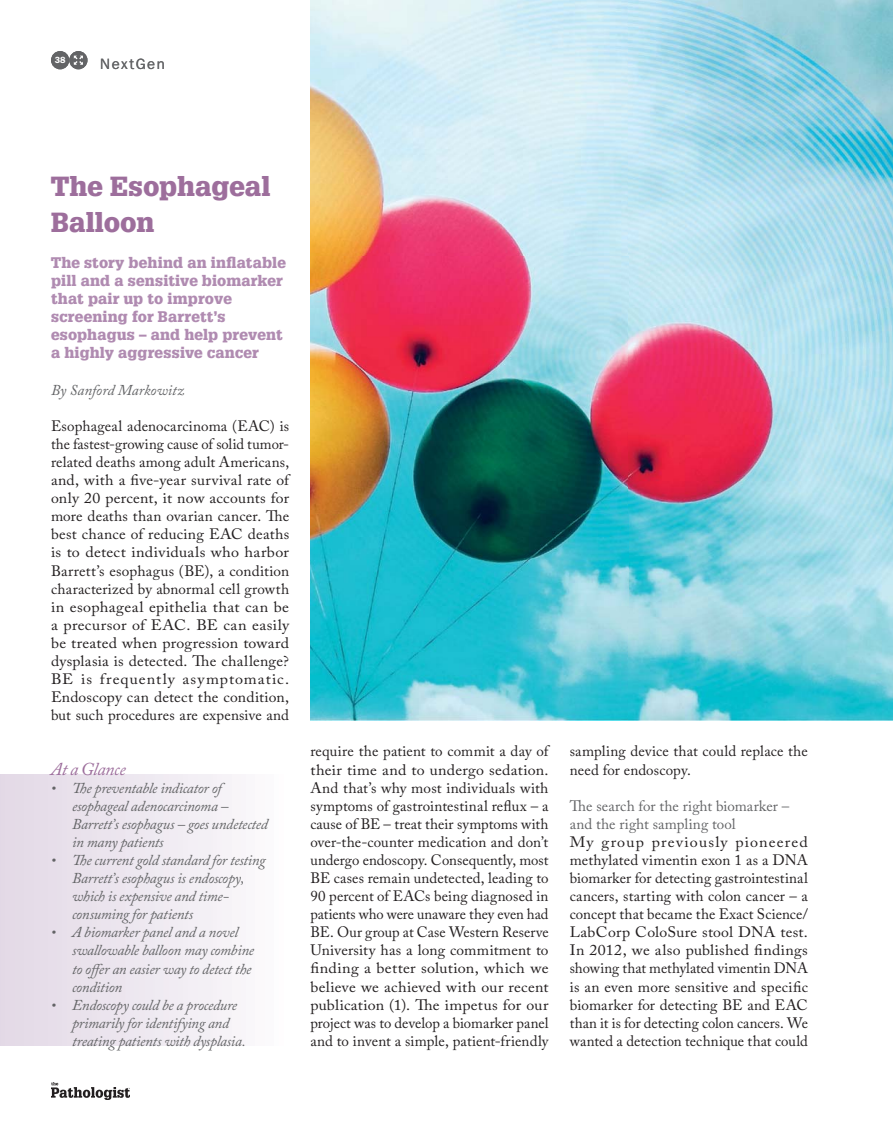
<style>
.page{position:relative;width:893px;height:1132px;background:#fff}
.page>*{position:absolute;margin:0;border:0;box-sizing:border-box;transform-origin:0 0}
.t1{font:900 27px/36px "Glypha LT Std";color:#9d6e9c}
.t2{font:italic 18px "Adobe Caslon Pro";letter-spacing:-.02em;color:#9d6e9c}
.t3{font:15px/18px "Adobe Caslon Pro";letter-spacing:.005em;color:#231f20;text-align:justify}
.t4{font:italic 15px/18.1px "Adobe Caslon Pro";letter-spacing:-.02em;color:#636466}
.t5{font:15px/18px "Adobe Caslon Pro";letter-spacing:.005em;color:#231f20;text-align:justify;scale:1.07 1}
.t6{font:900 15px/18px "Glypha LT Std";letter-spacing:.015em;color:#b08bb1}
.t7{font:15px/18.1px "Adobe Caslon Pro";letter-spacing:.005em;color:#636466}
.t8{font:italic 15px "Adobe Caslon Pro";letter-spacing:.005em;color:#636466}
.t9{font:15px "ITC Franklin Gothic Std";letter-spacing:.1em;color:#636466}
.t10{font:600 9px "ITC Franklin Gothic Std";color:#fff}
</style>
<div class="page">
<img style="left:51px;top:1082px;width:79px;height:17px">
<div style="left:51px;top:51px;width:18px;height:18px;background:#636466;border-radius:50%"></div>
<div style="left:69px;top:51px;width:19px;height:18px;background:#636466;border-radius:50%"></div>
<svg style="left:74px;top:56px;width:9px;height:9px"></svg>
<div style="left:0;top:774px;width:289px;height:271px;background:linear-gradient(to right,#e2d8e5,#fcfbfd)"></div>
<img style="left:310px;top:0;width:583px;height:720px">
<p class="t10" style="left:55px;top:55px;width:12px">38</p>
<p class="t9" style="left:100px;top:58px;width:66px">NextGen</p>
<h1 class="t1" style="left:51px;top:171px;width:221px">The Esophageal<br>Balloon</h1>
<p class="t6" style="left:51px;top:255px;width:236px">The story behind an inflatable pill and a sensitive biomarker that pair up to improve screening for Barrett’s esophagus – and help prevent a highly aggressive cancer</p>
<p class="t8" style="left:51px;top:383px;width:135px">By Sanford Markowitz</p>
<p class="t3" style="left:51px;top:418px;width:240px">Esophageal adenocarcinoma (EAC) is the fastest-growing cause of solid tumor&shy;related deaths among adult Americans, and, with a five-year survival rate of only 20 percent, it now accounts for more deaths than ovarian cancer. The best chance of reducing EAC deaths is to detect individuals who harbor Barrett’s esophagus (BE), a condition characterized by abnormal cell growth in esophageal epithelia that can be a precursor of EAC. BE can easily be treated when progression toward dysplasia is detected. The challenge?<br>BE is frequently asymptomatic.<br>Endoscopy can detect the condition, but such procedures are expensive and</p>
<p class="t2" style="left:51px;top:761px;width:76px">At a Glance</p>
<p class="t4" style="left:72px;top:779px;width:197px;text-indent:-21px">• The preventable indicator of esophageal adenocarcinoma –<br>Barrett’s esophagus – goes undetected in many patients</p>
<p class="t4" style="left:72px;top:852px;width:195px;text-indent:-21px">• The current gold standard for testing<br>Barrett’s esophagus is endoscopy, which is expensive and time&shy;consuming for patients</p>
<p class="t4" style="left:72px;top:924px;width:184px;text-indent:-21px">• A biomarker panel and a novel swallowable balloon may combine to offer an easier way to detect the condition</p>
<p class="t4" style="left:72px;top:996px;width:175px;text-indent:-21px">• Endoscopy could be a procedure primarily for identifying and treating patients with dysplasia.</p>
<p class="t3" style="left:310px;top:743px;width:240px">require the patient to commit a day of their time and to undergo sedation.<br>And that’s why most individuals with symptoms of gastrointestinal reflux – a cause of BE – treat their symptoms with over-the-counter medication and don’t undergo endoscopy. Consequently, most BE cases remain undetected, leading to 90 percent of EACs being diagnosed in patients who were unaware they even had BE. Our group at Case Western Reserve University has a long commitment to finding a better solution, which we believe we achieved with our recent publication (1). The impetus for our project was to develop a biomarker panel and to invent a simple, patient-friendly</p>
<p class="t3" style="left:570px;top:743px;width:239px">sampling device that could replace the need for endoscopy.</p>
<p class="t7" style="left:570px;top:797px;width:221px">The search for the right biomarker – and the right sampling tool</p>
<p class="t5" style="left:570px;top:834px;width:224px">My group previously pioneered methylated vimentin exon 1 as a DNA biomarker for detecting gastrointestinal cancers, starting with colon cancer – a concept that became the Exact Science/ LabCorp ColoSure stool DNA test.<br>In 2012, we also published findings showing that methylated vimentin DNA is an even more sensitive and specific biomarker for detecting BE and EAC than it is for detecting colon cancers. We wanted a detection technique that could</p>
</div>
